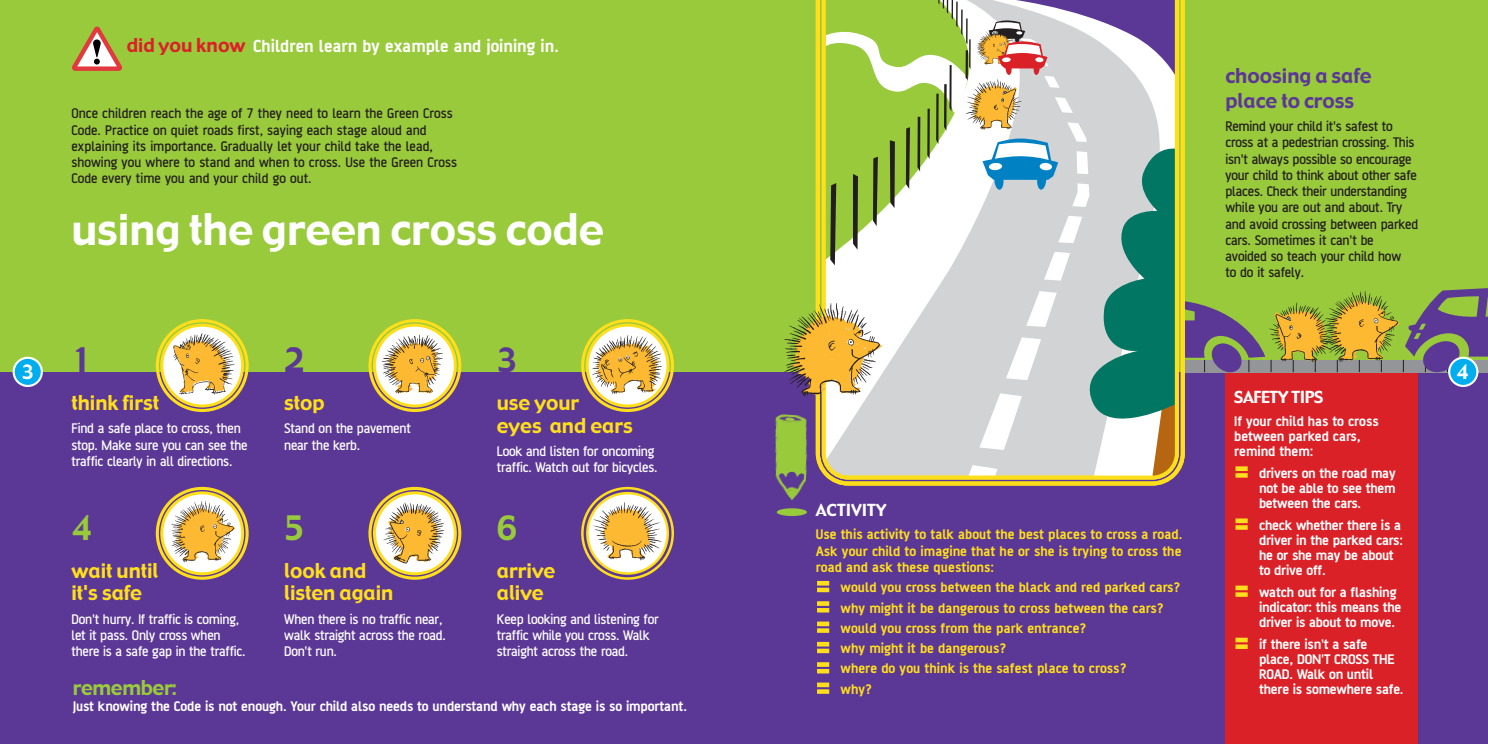
<style>
.page{position:relative;width:1488px;height:744px;background:#fff}
.page>*{position:absolute;margin:0;border:0;box-sizing:border-box;transform-origin:0 0}
.t1{font:42.5px "Gadget";color:#fff}
.t2{font:32.88px "Gadget";color:#99ca3c}
.t3{font:32.88px "Gadget";color:#5c3896}
.t4{font:20px/22.5px "Gadget";color:#ffdf1b}
.t5{font:20px/25px "Gadget";color:#5c3896}
.t6{font:20px "Gadget";letter-spacing:-.02em;color:#99ca3c}
.t7{font:19.38px "Gadget";color:#fff}
.t8{font:700 18.75px "AF Battersea";color:#fff}
.t9{font:16.25px "Gadget";letter-spacing:-.02em;color:#fff}
.t10{font:16.25px "Gadget";color:#fff}
.t11{font:500 15px/16.2px "AF Battersea";letter-spacing:-.01em;color:#231f20}
.t12{font:700 15px/15px "AF Battersea";letter-spacing:-.015em;color:#fff}
.t13{font:500 15px/16.2px "AF Battersea";letter-spacing:-.015em;color:#fff}
.t14{font:700 15px/20.4px "AF Battersea";color:#ffdf1b;text-align:justify}
.s1{font-family:"Gadget";font-weight:400;color:#da2128}
</style>
<div class="page">
<div style="left:0;top:0;width:1488px;height:372px;background:#99ca3c"></div>
<div style="left:0;top:372px;width:1488px;height:372px;background:#5c3896"></div>
<div style="left:1225px;top:372px;width:193px;height:372px;background:#da2128"></div>
<div style="left:1185px;top:360px;width:303px;height:12px;background:#939598"></div>
<svg style="left:1187px;top:301px;width:84px;height:71px"></svg>
<svg style="left:13px;top:357px;width:30px;height:30px"></svg>
<svg style="left:1403px;top:288px;width:85px;height:99px"></svg>
<img style="left:1336px;top:291px;width:67px;height:72px">
<img style="left:1265px;top:301px;width:71px;height:65px">
<svg style="left:1286px;top:317px;width:6px;height:13px"></svg>
<svg style="left:1373px;top:318px;width:4px;height:5px"></svg>
<div style="left:1235px;top:637px;width:12px;height:5px;background:#ffdf1b"></div>
<div style="left:1235px;top:644px;width:12px;height:5px;background:#ffdf1b"></div>
<div style="left:1235px;top:585px;width:12px;height:5px;background:#ffdf1b"></div>
<div style="left:1235px;top:592px;width:12px;height:5px;background:#ffdf1b"></div>
<div style="left:1235px;top:518px;width:12px;height:5px;background:#ffdf1b"></div>
<div style="left:1235px;top:525px;width:12px;height:5px;background:#ffdf1b"></div>
<div style="left:1235px;top:466px;width:12px;height:5px;background:#ffdf1b"></div>
<svg style="left:1235px;top:473px;width:12px;height:4px"></svg>
<svg style="left:155px;top:486px;width:94px;height:94px"></svg>
<img style="left:169px;top:497px;width:71px;height:66px">
<img style="left:169px;top:498px;width:70px;height:65px">
<svg style="left:368px;top:486px;width:94px;height:94px"></svg>
<img style="left:381px;top:500px;width:65px;height:68px">
<svg style="left:581px;top:486px;width:93px;height:94px"></svg>
<img style="left:593px;top:496px;width:70px;height:69px">
<svg style="left:155px;top:319px;width:94px;height:93px"></svg>
<img style="left:172px;top:329px;width:62px;height:65px">
<img style="left:174px;top:330px;width:61px;height:65px">
<svg style="left:581px;top:319px;width:93px;height:93px"></svg>
<img style="left:586px;top:397px;width:78px;height:3px">
<img style="left:584px;top:332px;width:80px;height:65px">
<svg style="left:368px;top:319px;width:94px;height:93px"></svg>
<img style="left:382px;top:324px;width:63px;height:70px">
<svg style="left:72px;top:27px;width:50px;height:44px"></svg>
<svg style="left:815px;top:0;width:372px;height:486px"></svg>
<svg style="left:820px;top:0;width:360px;height:481px;background:#bbc9b1"></svg>
<img style="left:784px;top:299px;width:104px;height:100px">
<img style="left:775px;top:414px;width:32px;height:87px">
<svg style="left:777px;top:418px;width:28px;height:58px;background:#95c240"></svg>
<div style="left:777px;top:508px;width:30px;height:8px;background:#99ca3c;border-radius:50%"></div>
<div style="left:817px;top:682px;width:12px;height:5px;background:#ffdf1b"></div>
<div style="left:817px;top:689px;width:12px;height:5px;background:#ffdf1b"></div>
<div style="left:817px;top:662px;width:12px;height:5px;background:#ffdf1b"></div>
<hr style="left:817px;top:669px;width:12px;height:4px;background:#ffdf1b">
<hr style="left:817px;top:642px;width:12px;height:4px;background:#ffdf1b">
<div style="left:817px;top:648px;width:12px;height:5px;background:#ffdf1b"></div>
<div style="left:817px;top:621px;width:12px;height:5px;background:#ffdf1b"></div>
<div style="left:817px;top:628px;width:12px;height:5px;background:#ffdf1b"></div>
<div style="left:817px;top:601px;width:12px;height:5px;background:#ffdf1b"></div>
<hr style="left:817px;top:608px;width:12px;height:4px;background:#ffdf1b">
<hr style="left:817px;top:581px;width:12px;height:4px;background:#ffdf1b">
<hr style="left:817px;top:588px;width:12px;height:4px;background:#ffdf1b">
<p class="t8" style="left:127px;top:34px;width:433px"><span class="s1">did you know</span> Children learn by example and joining in.</p>
<p class="t11" style="left:71px;top:105px;width:387px">Once children reach the age of 7 they need to learn the Green Cross Code. Practice on quiet roads first, saying each stage aloud and explaining its importance. Gradually let your child take the lead, showing you where to stand and when to cross. Use the Green Cross Code every time you and your child go out.</p>
<h1 class="t1" style="left:71px;top:214px;width:534px">using the green cross code</h1>
<h3 class="t5" style="left:1225px;top:65px;width:148px">choosing a safe place to cross</h3>
<p class="t11" style="left:1225px;top:118px;width:194px">Remind your child it's safest to cross at a pedestrian crossing. This isn't always possible so encourage your child to think about other safe places. Check their understanding while you are out and about. Try and avoid crossing between parked cars. Sometimes it can't be avoided so teach your child how<br>to do it safely.</p>
<h2 class="t3" style="left:284px;top:349px;width:22px">2</h2>
<h2 class="t3" style="left:71px;top:349px;width:22px">1</h2>
<h2 class="t3" style="left:497px;top:349px;width:22px">3</h2>
<h3 class="t4" style="left:284px;top:394px;width:42px">stop</h3>
<p class="t13" style="left:284px;top:420px;width:128px">Stand on the pavement near the kerb.</p>
<p class="t7" style="left:22px;top:366px;width:14px">3</p>
<p class="t7" style="left:1456px;top:366px;width:14px">4</p>
<p class="t9" style="left:1234px;top:392px;width:91px">SAFETY TIPS</p>
<p class="t12" style="left:1234px;top:413px;width:146px">If your child has to cross between parked cars, remind them:</p>
<p class="t12" style="left:1259px;top:465px;width:138px;text-align:justify">drivers on the road may not be able to see them between the cars.</p>
<p class="t12" style="left:1259px;top:517px;width:145px">check whether there is a driver in the parked cars: he or she may be about to drive off.</p>
<p class="t12" style="left:1259px;top:584px;width:144px">watch out for a flashing indicator: this means the driver is about to move.</p>
<p class="t12" style="left:1259px;top:636px;width:146px">if there isn't a safe place, DON'T CROSS THE<br>ROAD. Walk on until there is somewhere safe.</p>
<h3 class="t4" style="left:71px;top:394px;width:89px">think first</h3>
<p class="t13" style="left:71px;top:420px;width:178px">Find a safe place to cross, then stop. Make sure you can see the traffic clearly in all directions.</p>
<h3 class="t4" style="left:497px;top:394px;width:137px">use your<br>eyes and ears</h3>
<p class="t13" style="left:497px;top:442px;width:162px">Look and listen for oncoming traffic. Watch out for bicycles.</p>
<p class="t10" style="left:816px;top:504px;width:72px">ACTIVITY</p>
<p class="t14" style="left:816px;top:526px;width:368px;line-height:16.2px">Use this activity to talk about the best places to cross a road.<br>Ask your child to imagine that he or she is trying to cross the road and ask these questions:</p>
<p class="t14" style="left:840px;top:577px;width:341px;text-align:left">would you cross between the black and red parked cars? why might it be dangerous to cross between the cars? would you cross from the park entrance?<br>why might it be dangerous?<br>where do you think is the safest place to cross?<br>why?</p>
<h2 class="t2" style="left:71px;top:517px;width:22px">4</h2>
<h2 class="t2" style="left:284px;top:517px;width:22px">5</h2>
<h2 class="t2" style="left:497px;top:517px;width:22px">6</h2>
<h3 class="t4" style="left:71px;top:562px;width:89px">wait until it's safe</h3>
<p class="t13" style="left:71px;top:610px;width:176px">Don't hurry. If traffic is coming, let it pass. Only cross when there is a safe gap in the traffic.</p>
<h3 class="t4" style="left:284px;top:562px;width:111px">look and listen again</h3>
<p class="t13" style="left:284px;top:610px;width:163px">When there is no traffic near, walk straight across the road.<br>Don't run.</p>
<h3 class="t4" style="left:497px;top:562px;width:60px">arrive alive</h3>
<p class="t13" style="left:497px;top:610px;width:163px">Keep looking and listening for traffic while you cross. Walk straight across the road.</p>
<h3 class="t6" style="left:73px;top:680px;width:105px">remember:</h3>
<p class="t12" style="left:73px;top:698px;width:615px">Just knowing the Code is not enough. Your child also needs to understand why each stage is so important.</p>
</div>
